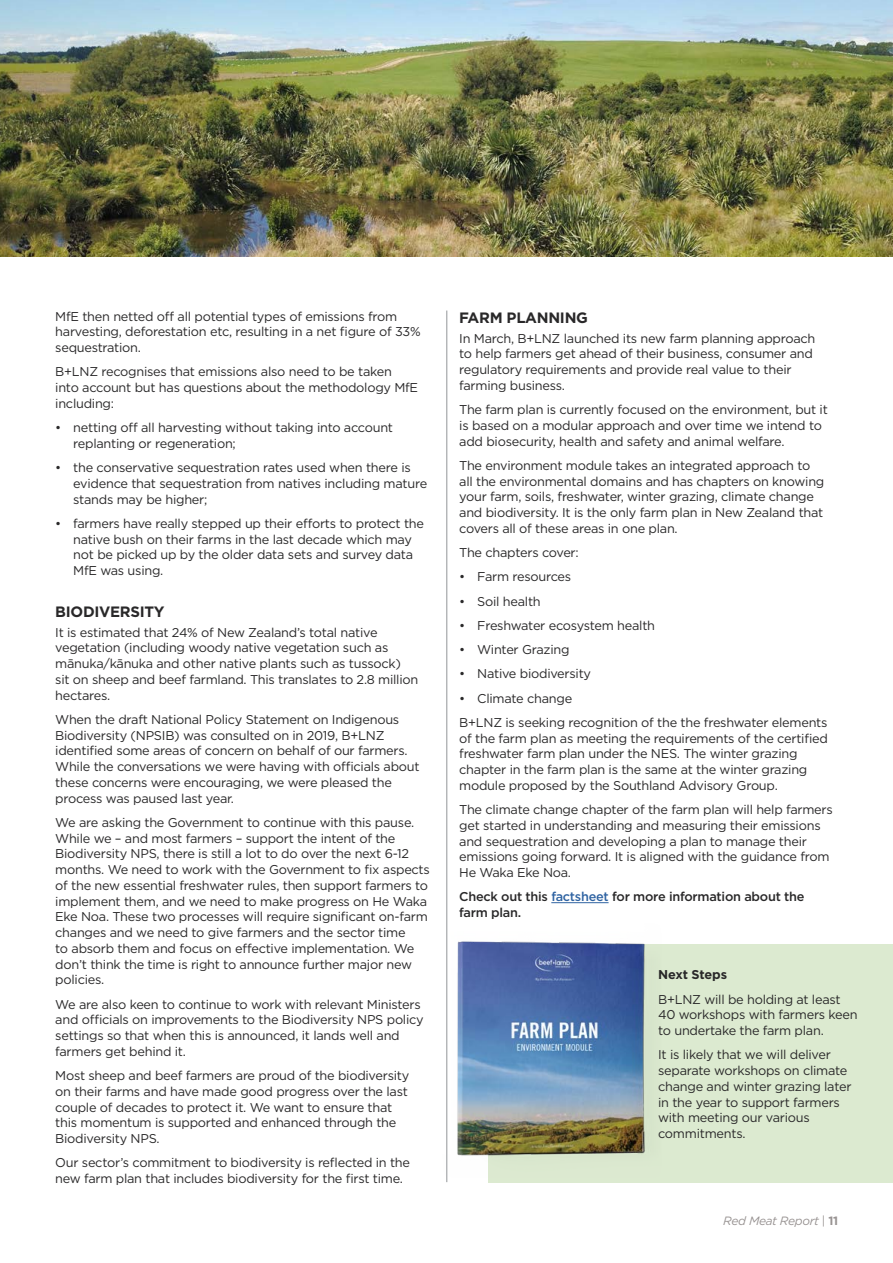
<style>
.page{position:relative;width:893px;height:1263px;background:#fff}
.page>*{position:absolute;margin:0;border:0;box-sizing:border-box;transform-origin:0 0}
.t1{font:700 15px "Gotham";letter-spacing:-.02em;color:#292829}
.t2{font:12.75px/15.8px "Gotham";letter-spacing:-.02em;color:#292829}
.t3{font:500 12.75px/15.8px "Gotham";letter-spacing:-.02em;color:#292829}
.t4{font:700 12.75px "Gotham";letter-spacing:-.01em;color:#292829}
.t5{font:italic 12px "Gotham";letter-spacing:-.03em;color:#989392}
.s1{color:#2f63a2}
.s2{font-style:normal}
.s3{font-weight:700;font-style:normal}
</style>
<div class="page">
<hr style="left:551px;top:902px;width:58px;height:1px;background:#2f63a2">
<div style="left:489px;top:944px;width:404px;height:238px;background:#dcead0"></div>
<hr style="left:447px;top:310px;width:1px;height:872px;background:#939598">
<img style="left:446px;top:922px;width:199px;height:256px">
<img style="left:0;top:0;width:892px;height:256px">
<p class="t2" style="left:55px;top:308px;width:367px">MfE then netted off all potential types of emissions from harvesting, deforestation etc, resulting in a net figure of 33% sequestration.</p>
<p class="t2" style="left:55px;top:364px;width:364px">B+LNZ recognises that emissions also need to be taken into account but has questions about the methodology MfE including:</p>
<p class="t2" style="left:73px;top:420px;width:321px;text-indent:-18px">• netting off all harvesting without taking into account replanting or regeneration;</p>
<p class="t2" style="left:73px;top:460px;width:355px;text-indent:-18px">• the conservative sequestration rates used when there is evidence that sequestration from natives including mature stands may be higher;</p>
<p class="t2" style="left:73px;top:515px;width:352px;text-indent:-18px">• farmers have really stepped up their efforts to protect the native bush on their farms in the last decade which may not be picked up by the older data sets and survey data MfE was using.</p>
<p class="t1" style="left:55px;top:601px;width:111px">BIODIVERSITY</p>
<p class="t2" style="left:55px;top:624px;width:365px">It is estimated that 24% of New Zealand’s total native vegetation (including woody native vegetation such as mānuka/kānuka and other native plants such as tussock) sit on sheep and beef farmland. This translates to 2.8 million hectares.</p>
<p class="t2" style="left:55px;top:711px;width:366px">When the draft National Policy Statement on Indigenous Biodiversity (NPSIB) was consulted on in 2019, B+LNZ identified some areas of concern on behalf of our farmers.<br>While the conversations we were having with officials about these concerns were encouraging, we were pleased the process was paused last year.</p>
<p class="t2" style="left:55px;top:814px;width:376px">We are asking the Government to continue with this pause.<br>While we – and most farmers – support the intent of the Biodiversity NPS, there is still a lot to do over the next 6-12 months. We need to work with the Government to fix aspects of the new essential freshwater rules, then support farmers to implement them, and we need to make progress on He Waka Eke Noa. These two processes will require significant on-farm changes and we need to give farmers and the sector time<br>to absorb them and focus on effective implementation. We don’t think the time is right to announce further major new policies.</p>
<p class="t2" style="left:55px;top:996px;width:370px">We are also keen to continue to work with relevant Ministers and officials on improvements to the Biodiversity NPS policy settings so that when this is announced, it lands well and farmers get behind it.</p>
<p class="t2" style="left:55px;top:1067px;width:356px">Most sheep and beef farmers are proud of the biodiversity on their farms and have made good progress over the last couple of decades to protect it. We want to ensure that this momentum is supported and enhanced through the Biodiversity NPS.</p>
<p class="t2" style="left:55px;top:1154px;width:356px">Our sector’s commitment to biodiversity is reflected in the new farm plan that includes biodiversity for the first time.</p>
<p class="t1" style="left:459px;top:307px;width:130px">FARM PLANNING</p>
<p class="t2" style="left:459px;top:330px;width:358px">In March, B+LNZ launched its new farm planning approach to help farmers get ahead of their business, consumer and regulatory requirements and provide real value to their farming business.</p>
<p class="t2" style="left:459px;top:401px;width:370px">The farm plan is currently focused on the environment, but it is based on a modular approach and over time we intend to add biosecurity, health and safety and animal welfare.</p>
<p class="t2" style="left:459px;top:457px;width:367px">The environment module takes an integrated approach to all the environmental domains and has chapters on knowing your farm, soils, freshwater, winter grazing, climate change and biodiversity. It is the only farm plan in New Zealand that covers all of these areas in one plan.</p>
<p class="t2" style="left:459px;top:544px;width:121px">The chapters cover:</p>
<p class="t2" style="left:459px;top:569px;width:113px">• Farm resources</p>
<p class="t2" style="left:459px;top:593px;width:83px">• Soil health</p>
<p class="t2" style="left:459px;top:617px;width:197px">• Freshwater ecosystem health</p>
<p class="t2" style="left:459px;top:641px;width:112px">• Winter Grazing</p>
<p class="t2" style="left:459px;top:666px;width:133px">• Native biodiversity</p>
<p class="t2" style="left:459px;top:686px;width:370px;line-height:24.3px">• Climate change<br>B+LNZ is seeking recognition of the the freshwater elements</p>
<p class="t2" style="left:459px;top:730px;width:370px">of the farm plan as meeting the requirements of the certified freshwater farm plan under the NES. The winter grazing chapter in the farm plan is the same at the winter grazing module proposed by the Southland Advisory Group.</p>
<p class="t2" style="left:459px;top:801px;width:375px">The climate change chapter of the farm plan will help farmers get started in understanding and measuring their emissions and sequestration and developing a plan to manage their emissions going forward. It is aligned with the guidance from He Waka Eke Noa.</p>
<p class="t3" style="left:459px;top:889px;width:347px">Check out this <span class="s1">factsheet</span> for more information about the farm plan.</p>
<p class="t4" style="left:658px;top:966px;width:70px">Next Steps</p>
<p class="t2" style="left:658px;top:991px;width:201px">B+LNZ will be holding at least<br>40 workshops with farmers keen to undertake the farm plan.</p>
<p class="t2" style="left:658px;top:1047px;width:195px">It is likely that we will deliver separate workshops on climate change and winter grazing later in the year to support farmers with meeting our various commitments.</p>
<p class="t5" style="left:723px;top:1213px;width:116px">Red Meat Report <span class="s2">|</span> <span class="s3">11</span></p>
</div>
